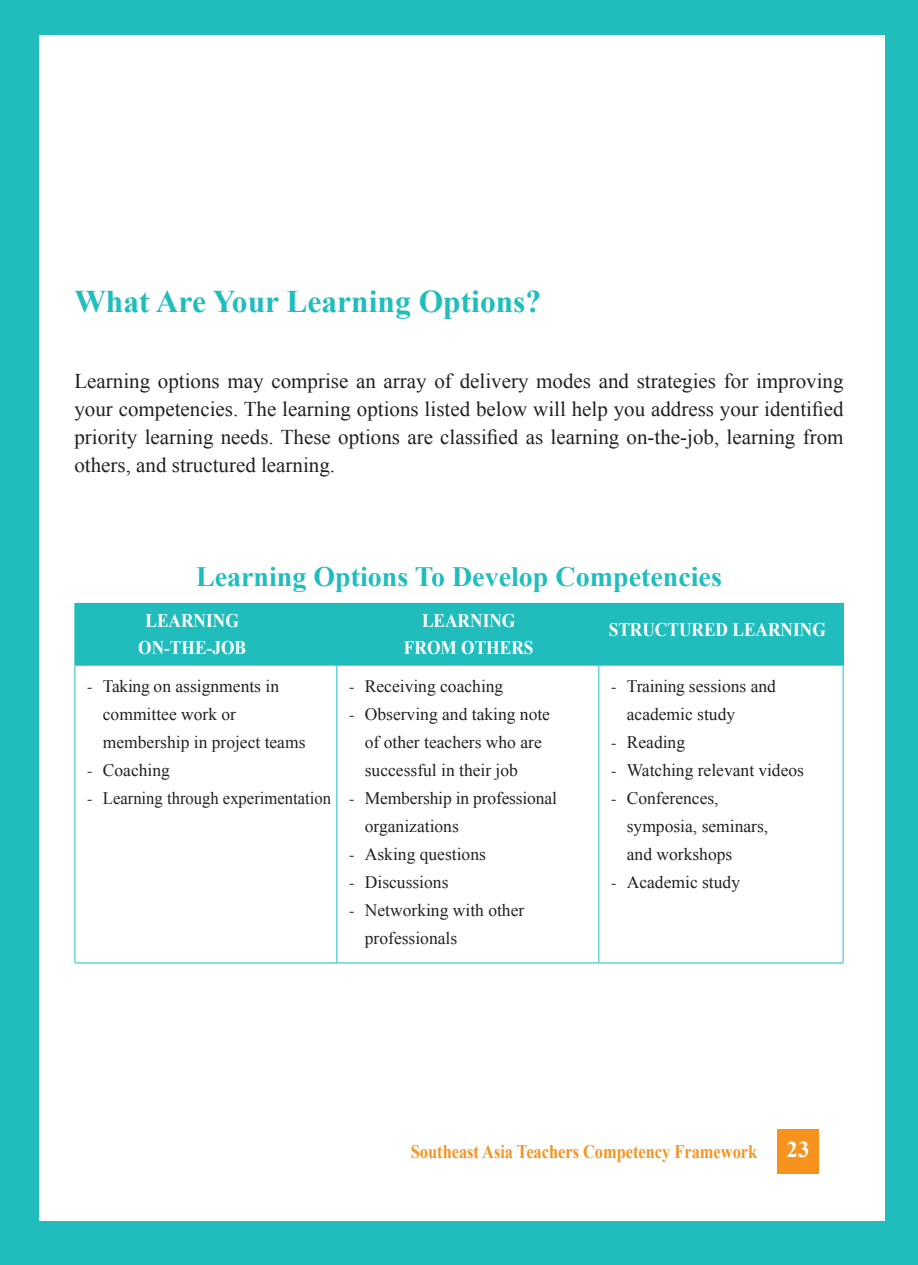
<style>
.page{position:relative;width:918px;height:1265px;background:#21bdbd}
.page>*{position:absolute;margin:0;border:0;box-sizing:border-box;transform-origin:0 0}
.t1{font:700 31.5px "Times New Roman";color:#21bdbd}
.t2{font:700 28px "Times New Roman";color:#21bdbd}
.t3{font:700 22.75px "Times New Roman";color:#fff}
.t4{font:21px/28px "Times New Roman";color:#231f20;text-align:justify}
.t5{font:700 19.25px "Times New Roman";color:#fff;scale:.9 1}
.t6{font:700 19.25px "Times New Roman";color:#f7931d;scale:.85 1}
.t7{font:17.5px/28px "Times New Roman";color:#231f20}
.t8{font:17.5px "Times New Roman";color:#231f20;scale:.95 1}
.s1{font-family:"Avenir";font-size:15.75px}
</style>
<div class="page">
<div style="left:0;top:35px;width:884px;height:1185px;background:#fff"></div>
<div style="left:0;top:0;width:39px;height:1265px;background:#21bdbd"></div>
<div style="left:777px;top:1129px;width:42px;height:44px;background:#f7931d"></div>
<div style="left:75px;top:603px;width:768px;height:62px;background:#21bdbd"></div>
<hr style="left:74px;top:603px;width:263px;height:1px;background:#21bdbd">
<hr style="left:74px;top:604px;width:1px;height:61px;background:#21bdbd">
<hr style="left:74px;top:665px;width:263px;height:1px;background:#21bdbd">
<hr style="left:74px;top:666px;width:1px;height:296px;background:#21bdbd">
<hr style="left:337px;top:665px;width:262px;height:1px;background:#21bdbd">
<hr style="left:336px;top:666px;width:1px;height:296px;background:#21bdbd">
<hr style="left:599px;top:665px;width:244px;height:1px;background:#21bdbd">
<hr style="left:598px;top:666px;width:1px;height:296px;background:#21bdbd">
<hr style="left:842px;top:666px;width:1px;height:296px;background:#21bdbd">
<hr style="left:74px;top:962px;width:263px;height:1px;background:#21bdbd">
<hr style="left:337px;top:962px;width:262px;height:1px;background:#21bdbd">
<hr style="left:599px;top:962px;width:244px;height:1px;background:#21bdbd">
<p class="t1" style="left:74px;top:280px;width:468px">What Are Your Learning Options?</p>
<p class="t4" style="left:74px;top:367px;width:770px">Learning options may comprise an array of delivery modes and strategies for improving your competencies. The learning options listed below will help you address your identified priority learning needs. These options are classified as learning on-the-job, learning from others, and structured learning.</p>
<p class="t2" style="left:196px;top:557px;width:527px">Learning Options To Develop Competencies</p>
<p class="t5" style="left:145px;top:608px;width:105px">LEARNING</p>
<p class="t5" style="left:422px;top:608px;width:105px">LEARNING</p>
<p class="t5" style="left:609px;top:616px;width:243px">STRUCTURED LEARNING</p>
<p class="t5" style="left:138px;top:634px;width:121px">ON-THE-JOB</p>
<p class="t5" style="left:404px;top:634px;width:145px">FROM OTHERS</p>
<p class="t7" style="left:103px;top:672px;width:204px;text-indent:-16px"><span class="s1">-</span> Taking on assignments in committee work or membership in project teams</p>
<p class="t7" style="left:87px;top:756px;width:84px"><span class="s1">-</span> Coaching</p>
<p class="t8" style="left:87px;top:787px;width:258px"><span class="s1">-</span> Learning through experimentation</p>
<p class="t7" style="left:349px;top:672px;width:156px"><span class="s1">-</span> Receiving coaching</p>
<p class="t7" style="left:365px;top:700px;width:187px;text-indent:-16px"><span class="s1">-</span> Observing and taking note of other teachers who are successful in their job</p>
<p class="t7" style="left:365px;top:784px;width:193px;text-indent:-16px"><span class="s1">-</span> Membership in professional organizations</p>
<p class="t7" style="left:349px;top:840px;width:138px"><span class="s1">-</span> Asking questions</p>
<p class="t7" style="left:349px;top:868px;width:101px"><span class="s1">-</span> Discussions</p>
<p class="t7" style="left:365px;top:896px;width:161px;text-indent:-16px"><span class="s1">-</span> Networking with other professionals</p>
<p class="t7" style="left:627px;top:672px;width:151px;text-indent:-16px"><span class="s1">-</span> Training sessions and academic study</p>
<p class="t7" style="left:611px;top:728px;width:76px"><span class="s1">-</span> Reading</p>
<p class="t7" style="left:611px;top:756px;width:194px"><span class="s1">-</span> Watching relevant videos</p>
<p class="t7" style="left:627px;top:784px;width:143px;text-indent:-16px"><span class="s1">-</span> Conferences, symposia, seminars, and workshops</p>
<p class="t7" style="left:611px;top:868px;width:130px"><span class="s1">-</span> Academic study</p>
<p class="t6" style="left:411px;top:1138px;width:409px">Southeast Asia Teachers Competency Framework</p>
<p class="t3" style="left:786px;top:1134px;width:24px">23</p>
</div>
